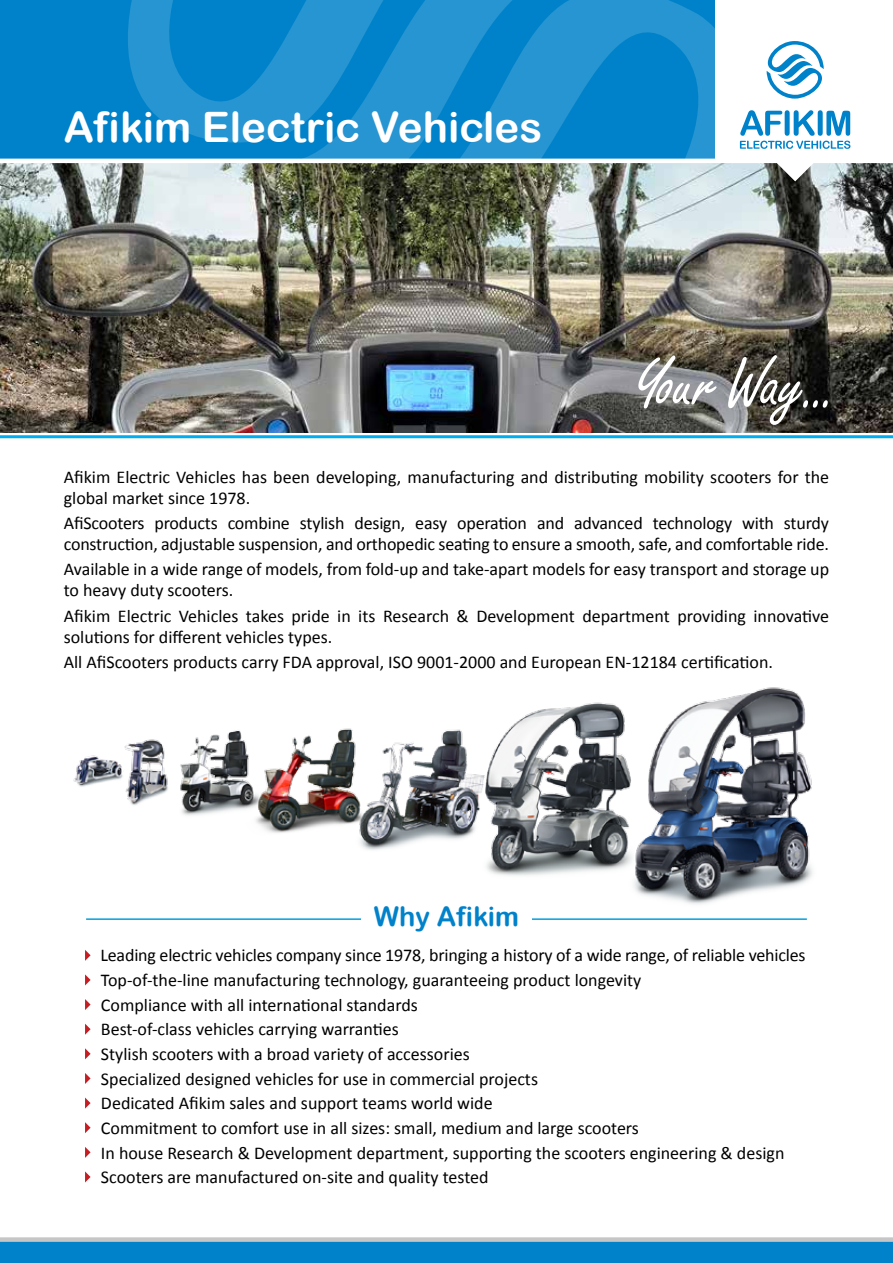
<style>
.page{position:relative;width:893px;height:1263px;background:#fff}
.page>*{position:absolute;margin:0;border:0;box-sizing:border-box;transform-origin:0 0}
.t1{font:73.5px "Freestyle Script";color:#fff}
.t2{font:42px "Arial Rounded MT Bold";color:#fff}
.t3{font:27px "Arial Rounded MT Bold";color:#0082ca}
.t4{font:18px/24.6px "Calibri";color:#000}
</style>
<div class="page">
<img style="left:0;top:163px;width:893px;height:269px">
<img style="left:73px;top:687px;width:740px;height:217px">
<div style="left:0;top:0;width:714px;height:158px;background:#0082ca"></div>
<svg style="left:128px;top:0;width:586px;height:149px"></svg>
<svg style="left:268px;top:0;width:330px;height:158px;fill:#2695d2"></svg>
<svg style="left:776px;top:163px;width:39px;height:18px"></svg>
<svg style="left:766px;top:41px;width:58px;height:58px"></svg>
<svg style="left:740px;top:110px;width:110px;height:39px"></svg>
<div style="left:0;top:1242px;width:893px;height:21px;background:#0082ca"></div>
<hr style="left:0;top:435px;width:893px;height:3px;background:#00aeef">
<div style="left:0;top:1237px;width:893px;height:5px;background:#c6c6c7"></div>
<hr style="left:86px;top:918px;width:721px;height:2px;background:#00a0dd">
<div style="left:361px;top:906px;width:170px;height:20px;background:#fff"></div>
<svg style="left:85px;top:950px;width:6px;height:11px"></svg>
<svg style="left:85px;top:974px;width:6px;height:11px"></svg>
<svg style="left:85px;top:999px;width:6px;height:11px"></svg>
<svg style="left:85px;top:1024px;width:6px;height:11px"></svg>
<svg style="left:85px;top:1048px;width:6px;height:11px"></svg>
<svg style="left:85px;top:1073px;width:6px;height:11px"></svg>
<svg style="left:85px;top:1097px;width:6px;height:11px"></svg>
<svg style="left:85px;top:1122px;width:6px;height:11px"></svg>
<svg style="left:85px;top:1147px;width:6px;height:11px"></svg>
<svg style="left:85px;top:1171px;width:6px;height:11px"></svg>
<h2 class="t2" style="left:64px;top:103px;width:480px">Afikim Electric Vehicles</h2>
<h1 class="t1" style="left:634px;top:343px;width:207px">YourWay...</h1>
<p class="t4" style="left:64px;top:466px;width:767px;line-height:21px">Afikim Electric Vehicles has been developing, manufacturing and distributing mobility scooters for the global market since 1978.</p>
<p class="t4" style="left:784px;top:511px;width:47px">sturdy</p>
<p class="t4" style="left:64px;top:513px;width:767px;line-height:21px">AfiScooters<br>construction, adjustable suspension, and orthopedic seating to ensure a smooth, safe, and comfortable ride.</p>
<p class="t4" style="left:64px;top:559px;width:767px;line-height:21px">Available in a wide range of models, from fold-up and take-apart models for easy transport and storage up to heavy duty scooters.</p>
<p class="t4" style="left:64px;top:605px;width:767px;line-height:21px">Afikim Electric Vehicles takes pride in its Research &amp; Development department providing innovative solutions for different vehicles types.</p>
<p class="t4" style="left:64px;top:649px;width:711px">All AfiScooters products carry FDA approval, ISO 9001-2000 and European EN-12184 certification.</p>
<p class="t4" style="left:228px;top:511px;width:64px">combine</p>
<p class="t4" style="left:300px;top:511px;width:46px">stylish</p>
<p class="t4" style="left:653px;top:511px;width:81px">technology</p>
<p class="t4" style="left:742px;top:511px;width:33px">with</p>
<p class="t4" style="left:155px;top:511px;width:65px">products</p>
<p class="t4" style="left:354px;top:511px;width:52px">design,</p>
<p class="t4" style="left:537px;top:511px;width:29px">and</p>
<p class="t4" style="left:574px;top:511px;width:70px">advanced</p>
<p class="t4" style="left:457px;top:511px;width:71px">operation</p>
<p class="t4" style="left:415px;top:511px;width:33px">easy</p>
<h3 class="t3" style="left:374px;top:900px;width:147px">Why Afikim</h3>
<p class="t4" style="left:100px;top:943px;width:707px">Leading electric vehicles company since 1978, bringing a history of a wide range, of reliable vehicles Top-of-the-line manufacturing technology, guaranteeing product longevity<br>Compliance with all international standards<br>Best-of-class vehicles carrying warranties<br>Stylish scooters with a broad variety of accessories<br>Specialized designed vehicles for use in commercial projects<br>Dedicated Afikim sales and support teams world wide<br>Commitment to comfort use in all sizes: small, medium and large scooters<br>In house Research &amp; Development department, supporting the scooters engineering &amp; design Scooters are manufactured on-site and quality tested</p>
</div>
